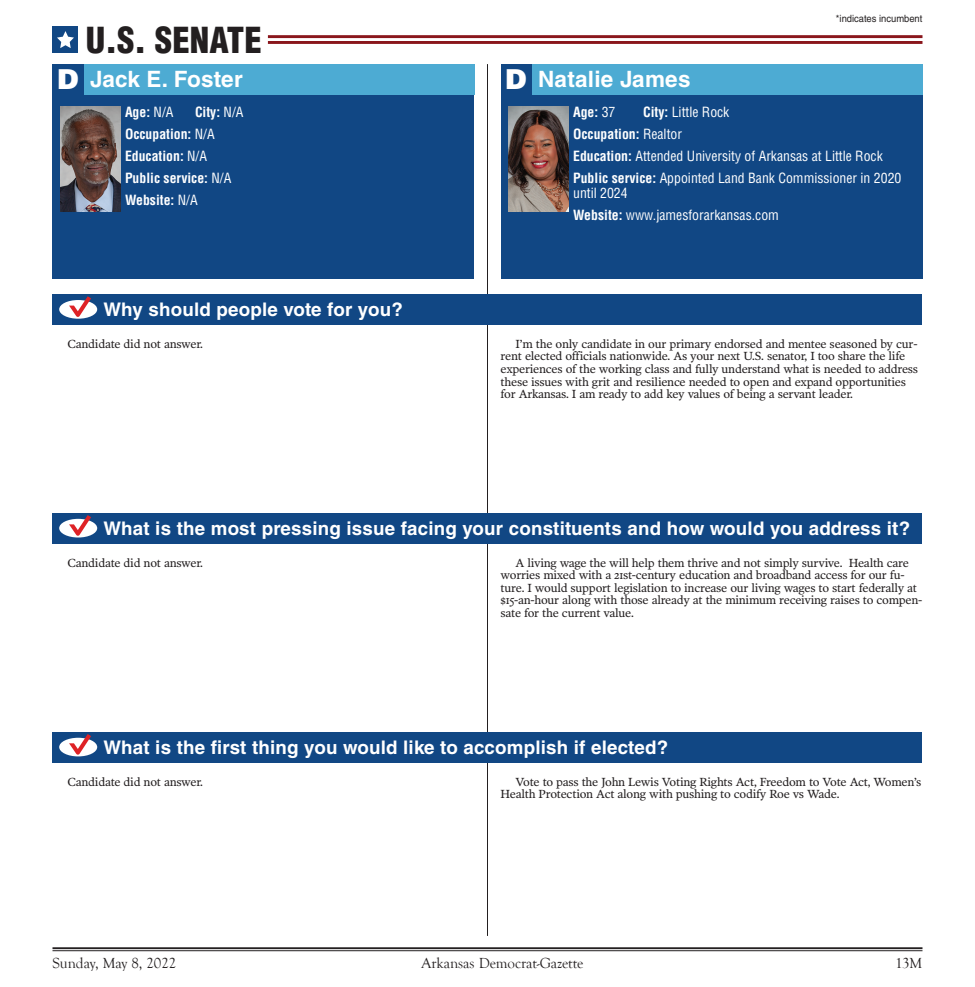
<style>
.page{position:relative;width:975px;height:987px;background:#fff}
.page>*{position:absolute;margin:0;border:0;box-sizing:border-box;transform-origin:0 0}
.t1{font:900 condensed 35px "Helvetica LT Std";color:#231f20}
.t2{font:900 27.5px "Helvetica LT Std";color:#fff}
.t3{font:700 22.5px "Helvetica LT Std";letter-spacing:.01em;color:#fff}
.t4{font:700 18.75px "Helvetica LT Std";letter-spacing:.01em;color:#fff}
.t5{font:15px "Goudy Old Style T";letter-spacing:-.005em;color:#231f20}
.t6{font:condensed 13.75px/15.6px "Helvetica LT Std";color:#fff}
.t7{font:700 condensed 13.75px "Helvetica LT Std";color:#fff}
.Bodytype{font:11.88px/12.5px "Poynter OS Text Two";letter-spacing:-.02em;color:#231f20}
.agate_9_on_10{font:10px "Helvetica LT Std";color:#231f20;scale:.94 1}
.s1{font-weight:400}
.s2{font-weight:700}
</style>
<div class="page">
<hr style="left:487px;top:64px;width:1px;height:871px;background:#231f20">
<div style="left:52px;top:513px;width:870px;height:30px;background:#114784"></div>
<div style="left:59px;top:518px;width:38px;height:19px;background:#fff;border-radius:50%"></div>
<svg style="left:69px;top:515px;width:22px;height:20px"></svg>
<div style="left:52px;top:294px;width:870px;height:30px;background:#114784"></div>
<div style="left:59px;top:300px;width:38px;height:18px;background:#fff;border-radius:50%"></div>
<svg style="left:69px;top:296px;width:22px;height:21px"></svg>
<div style="left:52px;top:732px;width:870px;height:30px;background:#114784"></div>
<div style="left:59px;top:737px;width:38px;height:19px;background:#fff;border-radius:50%"></div>
<svg style="left:69px;top:734px;width:22px;height:20px"></svg>
<div style="left:52px;top:26px;width:26px;height:27px;background:#114784"></div>
<svg style="left:57px;top:31px;width:17px;height:17px"></svg>
<hr style="left:268px;top:35px;width:654px;height:3px;background:#8a161c">
<hr style="left:268px;top:41px;width:654px;height:3px;background:#8a161c">
<hr style="left:52px;top:947px;width:870px;height:1px;background:#231f20">
<hr style="left:52px;top:950px;width:870px;height:1px;background:#231f20">
<div style="left:52px;top:64px;width:422px;height:215px;background:#114784"></div>
<div style="left:84px;top:64px;width:390px;height:30px;background:#4dabd3"></div>
<img style="left:60px;top:107px;width:60px;height:105px">
<div style="left:501px;top:64px;width:421px;height:215px;background:#114784"></div>
<div style="left:532px;top:64px;width:390px;height:30px;background:#4dabd3"></div>
<img style="left:508px;top:107px;width:60px;height:105px">
<p class="agate_9_on_10" style="left:836px;top:13px;width:94px">*indicates incumbent</p>
<p class="t1" style="left:86px;top:18px;width:178px">U.S. SENATE</p>
<p class="t3" style="left:90px;top:65px;width:154px">Jack E. Foster</p>
<p class="t7" style="left:125px;top:103px;width:50px">Age: <span class="s1">N/A</span></p>
<p class="t7" style="left:195px;top:103px;width:50px">City: <span class="s1">N/A</span></p>
<p class="t7" style="left:125px;top:125px;width:91px">Occupation: <span class="s1">N/A</span></p>
<p class="t7" style="left:125px;top:147px;width:84px">Education: <span class="s1">N/A</span></p>
<p class="t7" style="left:125px;top:169px;width:108px">Public service: <span class="s1">N/A</span></p>
<p class="t7" style="left:125px;top:191px;width:74px">Website: <span class="s1">N/A</span></p>
<p class="t2" style="left:57px;top:61px;width:23px">D</p>
<p class="t3" style="left:538px;top:65px;width:154px">Natalie James</p>
<p class="t7" style="left:573px;top:103px;width:44px">Age: <span class="s1">37</span></p>
<p class="t6" style="left:643px;top:104px;width:88px"><span class="s2">City:</span> Little Rock</p>
<p class="t7" style="left:573px;top:125px;width:110px">Occupation: <span class="s1">Realtor</span></p>
<p class="t6" style="left:573px;top:148px;width:311px"><span class="s2">Education:</span> Attended University of Arkansas at Little Rock</p>
<p class="t6" style="left:573px;top:170px;width:330px"><span class="s2">Public service:</span> Appointed Land Bank Commissioner in 2020 until 2024</p>
<p class="t6" style="left:573px;top:207px;width:207px"><span class="s2">Website:</span> www.jamesforarkansas.com</p>
<p class="t2" style="left:505px;top:61px;width:23px">D</p>
<p class="t4" style="left:103px;top:298px;width:301px">Why should people vote for you?</p>
<p class="Bodytype" style="left:68px;top:337px;width:137px">Candidate did not answer.</p>
<p class="Bodytype" style="left:501px;top:337px;width:419px;text-indent:15px">I’m the only candidate in our primary endorsed and mentee seasoned by cur&shy;rent elected officials nationwide. As your next U.S. senator, I too share the life experiences of the working class and fully understand what is needed to address these issues with grit and resilience needed to open and expand opportunities for Arkansas. I am ready to add key values of being a servant leader.</p>
<p class="t4" style="left:103px;top:516px;width:808px">What is the most pressing issue facing your constituents and how would you address it?</p>
<p class="Bodytype" style="left:68px;top:556px;width:137px">Candidate did not answer.</p>
<p class="Bodytype" style="left:501px;top:556px;width:423px;text-indent:15px">A living wage the will help them thrive and not simply survive. Health care worries mixed with a 21st-century education and broadband access for our fu&shy;ture. I would support legislation to increase our living wages to start federally at $15-an-hour along with those already at the minimum receiving raises to compen&shy;sate for the current value.</p>
<p class="t4" style="left:103px;top:735px;width:566px">What is the first thing you would like to accomplish if elected?</p>
<p class="Bodytype" style="left:68px;top:775px;width:137px">Candidate did not answer.</p>
<p class="Bodytype" style="left:501px;top:775px;width:422px;text-indent:15px">Vote to pass the John Lewis Voting Rights Act, Freedom to Vote Act, Women’s<br>Health Protection Act along with pushing to codify Roe vs Wade.</p>
<p class="t5" style="left:52px;top:954px;width:125px">Sunday, May 8, 2022</p>
<p class="t5" style="left:422px;top:954px;width:163px">Arkansas Democrat-Gazette</p>
<p class="t5" style="left:895px;top:954px;width:29px">13M</p>
</div>
